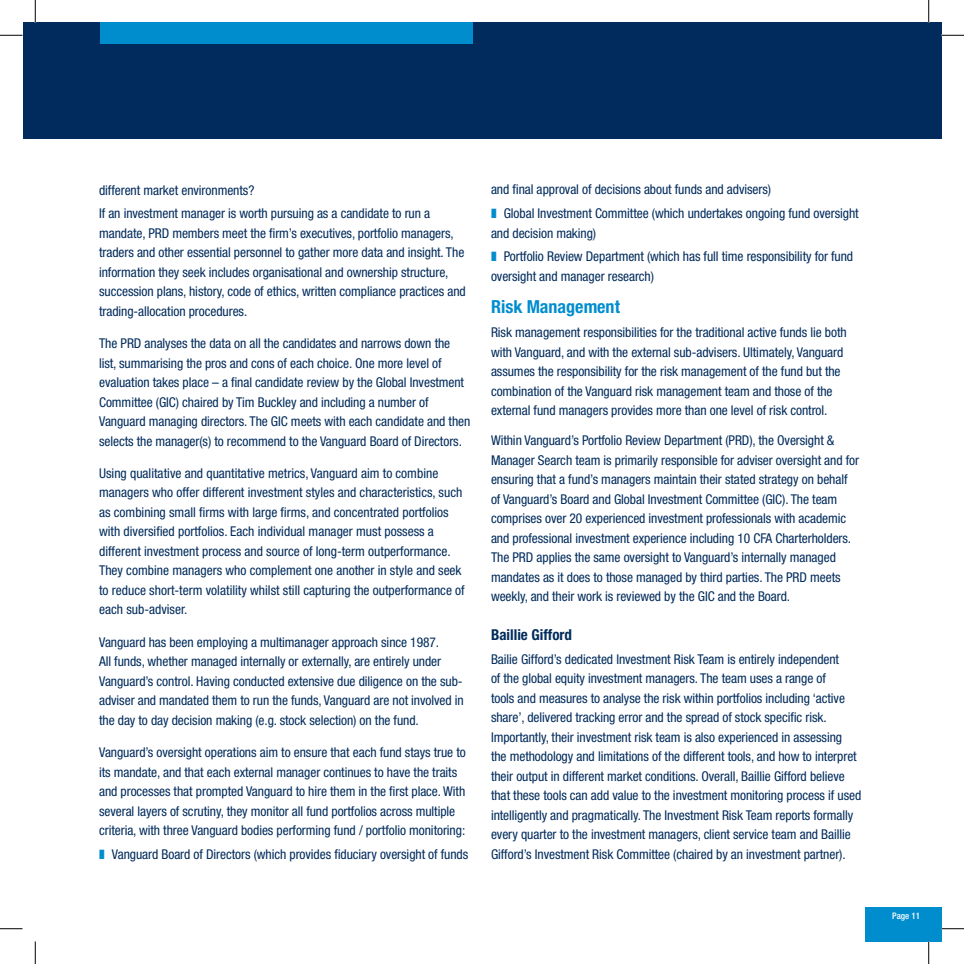
<style>
.page{position:relative;width:964px;height:964px;background:#fff}
.page>*{position:absolute;margin:0;border:0;box-sizing:border-box;transform-origin:0 0}
.t1{font:700 condensed 18px "Helvetica Neue LT Std";color:#008dce}
.t2{font:700 condensed 15px "Helvetica Neue LT Std";color:#002b5c}
.t3{font:condensed 13.5px/19.5px "Helvetica Neue LT Std";letter-spacing:-.005em;color:#002b5c}
.t4{font:500 condensed 9px "Helvetica Neue LT Std";color:#fff}
</style>
<div class="page">
<div style="left:22px;top:22px;width:919px;height:117px;background:#002b5c"></div>
<div style="left:100px;top:23px;width:372px;height:21px;background:#008dce"></div>
<div style="left:864px;top:906px;width:77px;height:35px;background:#008dce"></div>
<svg style="left:0;top:35px;width:22px;height:1px"></svg>
<svg style="left:941px;top:35px;width:22px;height:1px"></svg>
<svg style="left:0;top:928px;width:22px;height:1px"></svg>
<svg style="left:941px;top:928px;width:22px;height:1px"></svg>
<svg style="left:35px;top:0;width:1px;height:22px"></svg>
<svg style="left:35px;top:941px;width:1px;height:22px"></svg>
<svg style="left:928px;top:0;width:1px;height:22px"></svg>
<svg style="left:928px;top:941px;width:1px;height:22px"></svg>
<p class="t3" style="left:99px;top:178px;width:332px;line-height:23.7px">different market environments?<br>If an investment manager is worth pursuing as a candidate to run a</p>
<p class="t3" style="left:99px;top:223px;width:368px">mandate, PRD members meet the firm’s executives, portfolio managers, traders and other essential personnel to gather more data and insight. The information they seek includes organisational and ownership structure, succession plans, history, code of ethics, written compliance practices and trading-allocation procedures.</p>
<p class="t3" style="left:99px;top:333px;width:373px">The PRD analyses the data on all the candidates and narrows down the list, summarising the pros and cons of each choice. One more level of evaluation takes place – a final candidate review by the Global Investment Committee (GIC) chaired by Tim Buckley and including a number of Vanguard managing directors. The GIC meets with each candidate and then selects the manager(s) to recommend to the Vanguard Board of Directors.</p>
<p class="t3" style="left:99px;top:463px;width:367px">Using qualitative and quantitative metrics, Vanguard aim to combine managers who offer different investment styles and characteristics, such as combining small firms with large firms, and concentrated portfolios with diversified portfolios. Each individual manager must possess a different investment process and source of long-term outperformance.<br>They combine managers who complement one another in style and seek to reduce short-term volatility whilst still capturing the outperformance of each sub-adviser.</p>
<p class="t3" style="left:99px;top:632px;width:366px">Vanguard has been employing a multimanager approach since 1987.<br>All funds, whether managed internally or externally, are entirely under Vanguard’s control. Having conducted extensive due diligence on the sub&shy;adviser and mandated them to run the funds, Vanguard are not involved in the day to day decision making (e.g. stock selection) on the fund.</p>
<p class="t3" style="left:99px;top:742px;width:368px">Vanguard’s oversight operations aim to ensure that each fund stays true to its mandate, and that each external manager continues to have the traits and processes that prompted Vanguard to hire them in the first place. With several layers of scrutiny, they monitor all fund portfolios across multiple criteria, with three Vanguard bodies performing fund / portfolio monitoring:</p>
<p class="t3" style="left:112px;top:844px;width:358px">Vanguard Board of Directors (which provides fiduciary oversight of funds</p>
<p class="t3" style="left:503px;top:177px;width:356px;line-height:23.7px;text-indent:-13px">and final approval of decisions about funds and advisers)<br>Global Investment Committee (which undertakes ongoing fund oversight</p>
<p class="t3" style="left:503px;top:221px;width:351px;line-height:23.7px;text-indent:-13px">and decision making)<br>Portfolio Review Department (which has full time responsibility for fund</p>
<p class="t3" style="left:491px;top:266px;width:164px">oversight and manager research)</p>
<h1 class="t1" style="left:491px;top:296px;width:130px">Risk Management</h1>
<p class="t3" style="left:491px;top:322px;width:357px">Risk management responsibilities for the traditional active funds lie both with Vanguard, and with the external sub-advisers. Ultimately, Vanguard assumes the responsibility for the risk management of the fund but the combination of the Vanguard risk management team and those of the external fund managers provides more than one level of risk control.</p>
<p class="t3" style="left:491px;top:430px;width:369px">Within Vanguard’s Portfolio Review Department (PRD), the Oversight &amp; Manager Search team is primarily responsible for adviser oversight and for ensuring that a fund’s managers maintain their stated strategy on behalf of Vanguard’s Board and Global Investment Committee (GIC). The team comprises over 20 experienced investment professionals with academic and professional investment experience including 10 CFA Charterholders.<br>The PRD applies the same oversight to Vanguard’s internally managed mandates as it does to those managed by third parties. The PRD meets weekly, and their work is reviewed by the GIC and the Board.</p>
<p class="t2" style="left:491px;top:625px;width:83px">Baillie Gifford</p>
<p class="t3" style="left:491px;top:649px;width:372px">Bailie Gifford’s dedicated Investment Risk Team is entirely independent<br>of the global equity investment managers. The team uses a range of<br>tools and measures to analyse the risk within portfolios including ‘active share’, delivered tracking error and the spread of stock specific risk.<br>Importantly, their investment risk team is also experienced in assessing<br>the methodology and limitations of the different tools, and how to interpret their output in different market conditions. Overall, Baillie Gifford believe that these tools can add value to the investment monitoring process if used intelligently and pragmatically. The Investment Risk Team reports formally every quarter to the investment managers, client service team and Baillie Gifford’s Investment Risk Committee (chaired by an investment partner).</p>
<p class="t4" style="left:892px;top:910px;width:29px">Page 11</p>
</div>
